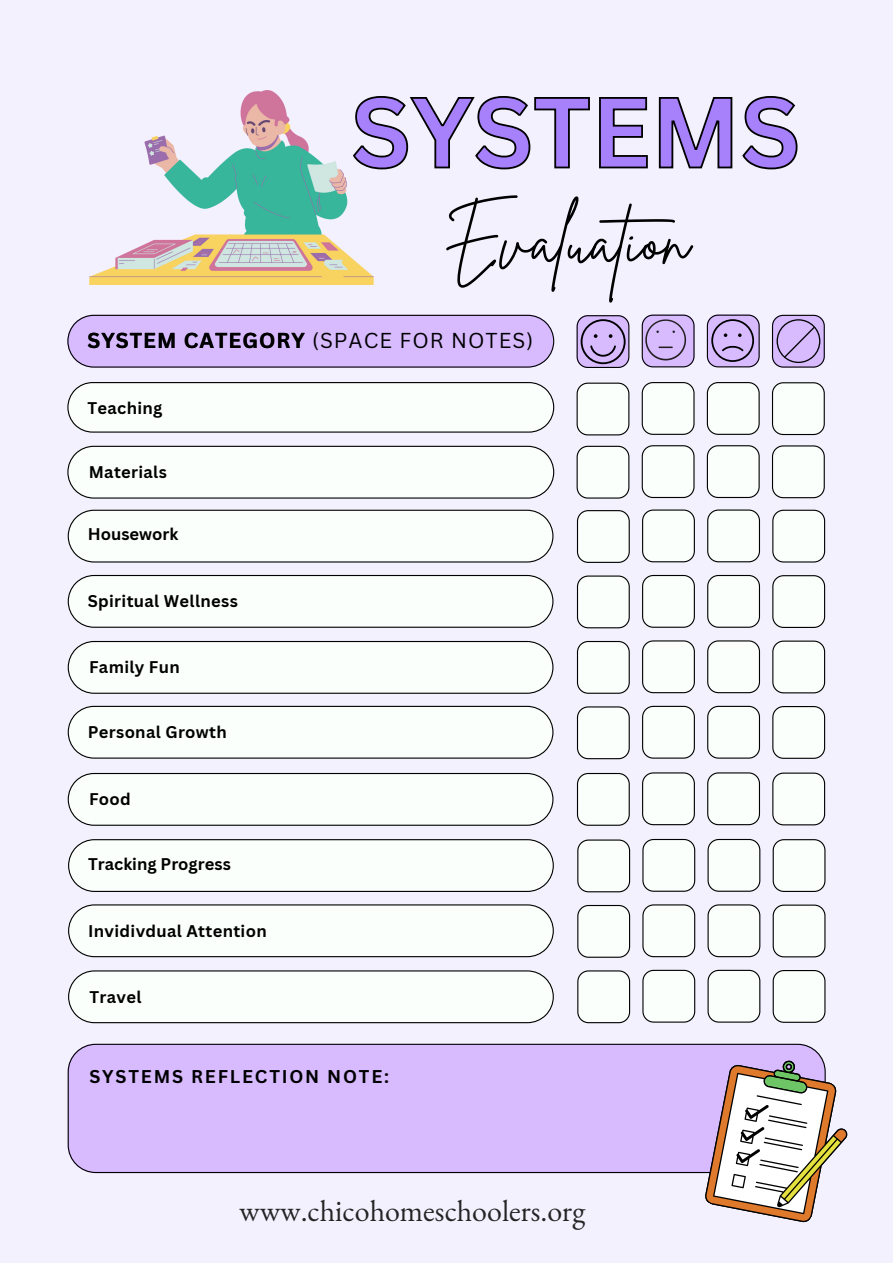
<style>
.page{position:relative;width:893px;height:1264px;background:#fff}
.page>*{position:absolute;margin:0;border:0;box-sizing:border-box;transform-origin:0 0}
.t1{font:700 97.35px "Canva Sans";color:#a781fc}
.t2{font:67.5px "Brittany Signature";color:#000}
.t3{font:30px "EB Garamond";color:#242424}
.t4{font:21px "Canva Sans";letter-spacing:.05em;color:#000}
.t5{font:700 18px "Canva Sans";letter-spacing:.1em;color:#000}
.t6{font:700 16.5px "Canva Sans";letter-spacing:.02em;color:#000}
.t7{font:700 16.5px "Canva Sans";color:#000}
.s1{font-weight:700}
</style>
<div class="page">
<div style="left:0;top:0;width:892px;height:1262px;background:#f4f1ff"></div>
<div style="left:68px;top:1043px;width:598px;height:130px;background:#d8baff"></div>
<svg style="left:67px;top:382px;width:487px;height:50px"></svg>
<div style="left:67px;top:315px;width:487px;height:52px;background:#d8baff"></div>
<div style="left:67px;top:446px;width:487px;height:52px;background:#fafffb"></div>
<svg style="left:576px;top:382px;width:53px;height:53px"></svg>
<svg style="left:641px;top:382px;width:53px;height:53px"></svg>
<svg style="left:706px;top:382px;width:53px;height:53px"></svg>
<svg style="left:772px;top:382px;width:52px;height:53px"></svg>
<svg style="left:576px;top:446px;width:53px;height:52px"></svg>
<svg style="left:641px;top:445px;width:53px;height:53px"></svg>
<svg style="left:706px;top:445px;width:53px;height:53px"></svg>
<svg style="left:772px;top:445px;width:52px;height:53px"></svg>
<svg style="left:577px;top:510px;width:52px;height:53px"></svg>
<svg style="left:642px;top:509px;width:52px;height:53px"></svg>
<svg style="left:707px;top:509px;width:53px;height:53px"></svg>
<svg style="left:772px;top:509px;width:53px;height:53px"></svg>
<svg style="left:577px;top:575px;width:52px;height:53px"></svg>
<svg style="left:642px;top:575px;width:52px;height:52px"></svg>
<svg style="left:707px;top:575px;width:53px;height:52px"></svg>
<svg style="left:772px;top:575px;width:53px;height:53px"></svg>
<svg style="left:577px;top:641px;width:52px;height:52px"></svg>
<svg style="left:642px;top:640px;width:52px;height:53px"></svg>
<svg style="left:707px;top:640px;width:53px;height:53px"></svg>
<svg style="left:772px;top:640px;width:53px;height:53px"></svg>
<svg style="left:577px;top:706px;width:52px;height:53px"></svg>
<svg style="left:642px;top:705px;width:52px;height:53px"></svg>
<svg style="left:707px;top:705px;width:53px;height:53px"></svg>
<svg style="left:772px;top:706px;width:53px;height:52px"></svg>
<svg style="left:577px;top:773px;width:52px;height:52px"></svg>
<svg style="left:642px;top:772px;width:52px;height:53px"></svg>
<svg style="left:707px;top:772px;width:53px;height:53px"></svg>
<svg style="left:772px;top:772px;width:53px;height:53px"></svg>
<svg style="left:577px;top:839px;width:53px;height:53px"></svg>
<svg style="left:642px;top:839px;width:53px;height:52px"></svg>
<svg style="left:707px;top:839px;width:53px;height:52px"></svg>
<svg style="left:772px;top:839px;width:53px;height:53px"></svg>
<svg style="left:577px;top:904px;width:53px;height:53px"></svg>
<svg style="left:642px;top:904px;width:53px;height:53px"></svg>
<svg style="left:707px;top:904px;width:53px;height:53px"></svg>
<svg style="left:772px;top:904px;width:53px;height:53px"></svg>
<svg style="left:577px;top:970px;width:53px;height:53px"></svg>
<svg style="left:642px;top:969px;width:53px;height:53px"></svg>
<svg style="left:707px;top:969px;width:53px;height:53px"></svg>
<svg style="left:772px;top:970px;width:53px;height:52px"></svg>
<svg style="left:68px;top:575px;width:485px;height:52px"></svg>
<svg style="left:68px;top:509px;width:485px;height:53px"></svg>
<svg style="left:68px;top:641px;width:485px;height:52px"></svg>
<svg style="left:68px;top:705px;width:485px;height:53px"></svg>
<svg style="left:68px;top:773px;width:485px;height:52px"></svg>
<svg style="left:68px;top:904px;width:486px;height:53px"></svg>
<svg style="left:68px;top:839px;width:486px;height:53px"></svg>
<svg style="left:68px;top:970px;width:486px;height:53px"></svg>
<svg style="left:576px;top:315px;width:53px;height:53px"></svg>
<svg style="left:641px;top:314px;width:53px;height:53px"></svg>
<svg style="left:706px;top:314px;width:53px;height:53px"></svg>
<svg style="left:772px;top:315px;width:52px;height:52px"></svg>
<svg style="left:666px;top:1043px;width:182px;height:180px"></svg>
<img style="left:89px;top:91px;width:284px;height:193px">
<svg style="left:352px;top:95px;width:446px;height:75px"></svg>
<h1 class="t1" style="left:351px;top:63px;width:450px">SYSTEMS</h1>
<h2 class="t2" style="left:444px;top:196px;width:251px">Evaluation</h2>
<p class="t4" style="left:87px;top:326px;width:447px"><span class="s1">SYSTEM CATEGORY</span> (SPACE FOR NOTES)</p>
<p class="t6" style="left:87px;top:397px;width:76px">Teaching</p>
<p class="t6" style="left:89px;top:460px;width:80px">Materials</p>
<p class="t7" style="left:88px;top:523px;width:92px">Housework</p>
<p class="t6" style="left:88px;top:589px;width:151px">Spiritual Wellness</p>
<p class="t6" style="left:89px;top:655px;width:92px">Family Fun</p>
<p class="t6" style="left:88px;top:720px;width:140px">Personal Growth</p>
<p class="t6" style="left:89px;top:787px;width:43px">Food</p>
<p class="t7" style="left:88px;top:852px;width:144px">Tracking Progress</p>
<p class="t6" style="left:88px;top:919px;width:180px">Invidivdual Attention</p>
<p class="t6" style="left:89px;top:985px;width:53px">Travel</p>
<p class="t5" style="left:89px;top:1063px;width:301px">SYSTEMS REFLECTION NOTE:</p>
<h3 class="t3" style="left:239px;top:1190px;width:348px">www.chicohomeschoolers.org</h3>
</div>
